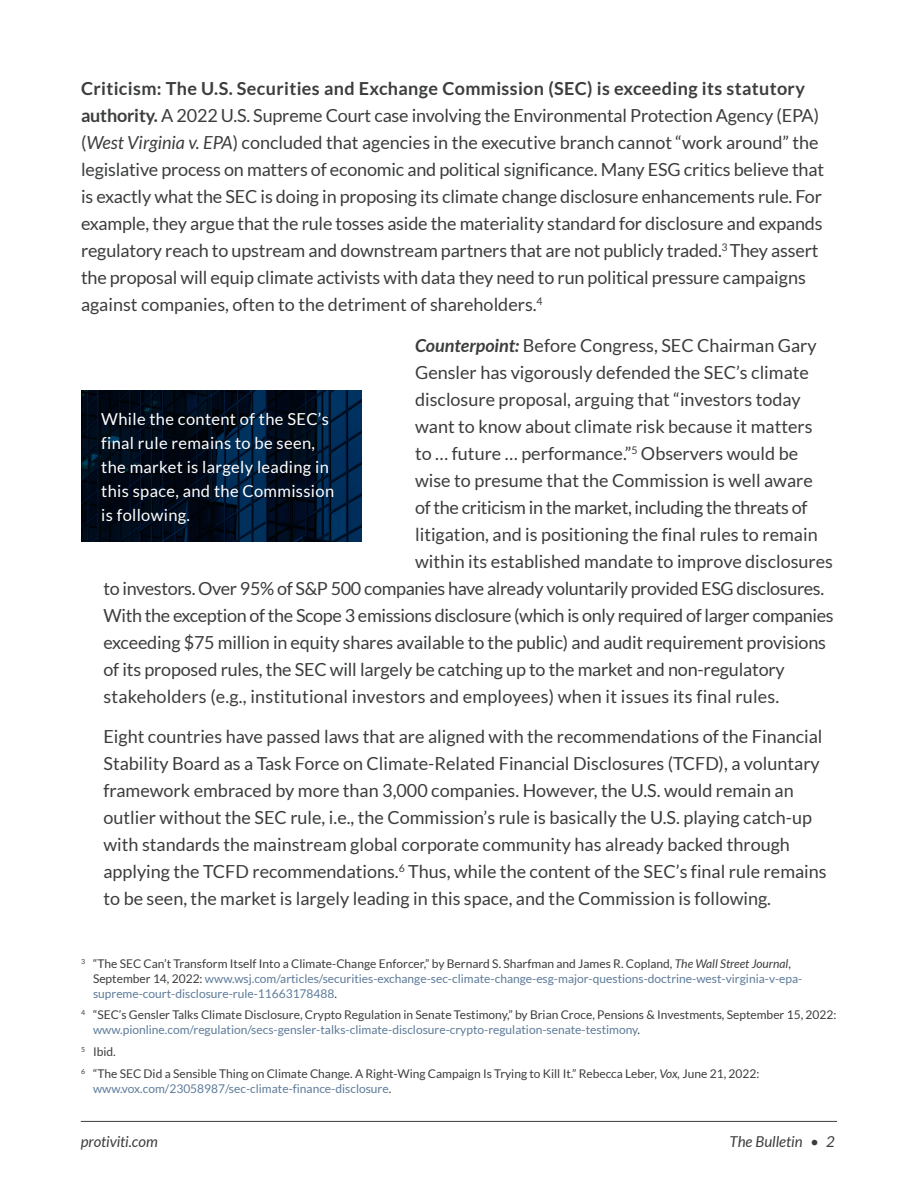
<style>
.page{position:relative;width:918px;height:1188px;background:#fff}
.page>*{position:absolute;margin:0;border:0;box-sizing:border-box;transform-origin:0 0}
.Body_L1_indented{font:18px/27px "Lato";color:#3c3d3e}
.Body_L1{font:18px/27px "Lato";letter-spacing:-.01em;color:#3c3d3e}
.Body_L1_indented-2{font:18px "Lato";letter-spacing:-.02em;color:#3c3d3e}
.Graphic_Body__Main{font:16.5px/24px "Lato";letter-spacing:.02em;color:#fff}
.t1{font:italic 15px "Lato";letter-spacing:-.005em;color:#3c3d3e}
.Footnote_-_8_10_Lato{font:12px/15px "Lato";color:#3c3d3e}
.Footnote_-_8_10_Lato-2{font:12px/15px "Lato";color:#5d7b9a}
.s1{font-weight:700}
.s2{font-style:italic}
.s3{font-weight:700;font-style:italic}
.s4{color:#3c3d3e}
.s5{font-style:italic;color:#3c3d3e}
.s6{color:#5d7b9a}
</style>
<div class="page">
<hr style="left:81px;top:1121px;width:756px;height:1px;background:#3c3d3e">
<svg style="left:81px;top:390px;width:280px;height:152px;background:#001227"></svg>
<p class="Body_L1" style="left:81px;top:75px;width:745px"><span class="s1">Criticism: The U.S. Securities and Exchange Commission (SEC) is exceeding its statutory authority.</span> A 2022 U.S. Supreme Court case involving the Environmental Protection Agency (EPA) (<span class="s2">West Virginia v. EPA</span>) concluded that agencies in the executive branch cannot “work around” the legislative process on matters of economic and political significance. Many ESG critics believe that is exactly what the SEC is doing in proposing its climate change disclosure enhancements rule. For example, they argue that the rule tosses aside the materiality standard for disclosure and expands regulatory reach to upstream and downstream partners that are not publicly traded.<sup>3</sup> They assert the proposal will equip climate activists with data they need to run political pressure campaigns against companies, often to the detriment of shareholders.<sup>4</sup></p>
<p class="Body_L1_indented" style="left:415px;top:332px;width:403px"><span class="s3">Counterpoint:</span> Before Congress, SEC Chairman Gary</p>
<p class="Body_L1_indented" style="left:415px;top:359px;width:395px">Gensler has vigorously defended the SEC’s climate</p>
<p class="Body_L1_indented" style="left:415px;top:386px;width:387px">disclosure proposal, arguing that “investors today</p>
<p class="Body_L1_indented" style="left:415px;top:413px;width:399px">want to know about climate risk because it matters</p>
<p class="Body_L1_indented" style="left:415px;top:440px;width:385px">to … future … performance.”<sup>5</sup> Observers would be</p>
<p class="Body_L1_indented" style="left:415px;top:467px;width:399px">wise to presume that the Commission is well aware</p>
<p class="Body_L1_indented-2" style="left:415px;top:497px;width:394px">of the criticism in the market, including the threats of</p>
<p class="Body_L1_indented" style="left:415px;top:521px;width:404px">litigation, and is positioning the final rules to remain</p>
<p class="Body_L1_indented" style="left:415px;top:548px;width:419px">within its established mandate to improve disclosures</p>
<p class="Body_L1_indented-2" style="left:104px;top:578px;width:722px">to investors. Over 95% of S&amp;P 500 companies have already voluntarily provided ESG disclosures.</p>
<p class="Body_L1_indented-2" style="left:104px;top:605px;width:732px">With the exception of the Scope 3 emissions disclosure (which is only required of larger companies</p>
<p class="Body_L1_indented" style="left:104px;top:629px;width:724px">exceeding $75 million in equity shares available to the public) and audit requirement provisions</p>
<p class="Body_L1_indented" style="left:104px;top:656px;width:683px">of its proposed rules, the SEC will largely be catching up to the market and non-regulatory</p>
<p class="Body_L1_indented" style="left:104px;top:683px;width:677px">stakeholders (e.g., institutional investors and employees) when it issues its final rules.</p>
<p class="Body_L1_indented" style="left:104px;top:723px;width:725px">Eight countries have passed laws that are aligned with the recommendations of the Financial Stability Board as a Task Force on Climate-Related Financial Disclosures (TCFD), a voluntary framework embraced by more than 3,000 companies. However, the U.S. would remain an outlier without the SEC rule, i.e., the Commission’s rule is basically the U.S. playing catch-up with standards the mainstream global corporate community has already backed through applying the TCFD recommendations.<sup>6</sup> Thus, while the content of the SEC’s final rule remains to be seen, the market is largely leading in this space, and the Commission is following.</p>
<p class="Graphic_Body__Main" style="left:101px;top:407px;width:234px">While the content of the SEC’s final rule remains to be seen, the market is largely leading in this space, and the Commission is following.</p>
<p class="Footnote_-_8_10_Lato-2" style="left:93px;top:956px;width:711px;text-indent:-12px"><sup>3</sup> <span class="s4">“The SEC Can’t Transform Itself Into a Climate-Change Enforcer,” by Bernard S. Sharfman and James R. Copland,</span> <span class="s5">The Wall Street Journal</span><span class="s4">,<br>September 14, 2022:</span> www.wsj.com/articles/securities-exchange-sec-climate-change-esg-major-questions-doctrine-west-virginia-v-epa&shy;supreme-court-disclosure-rule-11663178488<span class="s4">.</span></p>
<p class="Footnote_-_8_10_Lato" style="left:93px;top:1007px;width:745px;text-indent:-12px"><sup>4</sup> “SEC’s Gensler Talks Climate Disclosure, Crypto Regulation in Senate Testimony,” by Brian Croce, Pensions &amp; Investments, September 15, 2022: <span class="s6">www.pionline.com/regulation/secs-gensler-talks-climate-disclosure-crypto-regulation-senate-testimony</span>.</p>
<p class="Footnote_-_8_10_Lato" style="left:81px;top:1044px;width:36px"><sup>5</sup> Ibid.</p>
<p class="Footnote_-_8_10_Lato" style="left:93px;top:1066px;width:668px;text-indent:-12px"><sup>6</sup> “The SEC Did a Sensible Thing on Climate Change. A Right-Wing Campaign Is Trying to Kill It.” Rebecca Leber, <span class="s2">Vox,</span> June 21, 2022: <span class="s6">www.vox.com/23058987/sec-climate-finance-disclosure</span>.</p>
<p class="t1" style="left:81px;top:1133px;width:78px">protiviti.com</p>
<p class="t1" style="left:730px;top:1133px;width:107px">The Bulletin • 2</p>
</div>
